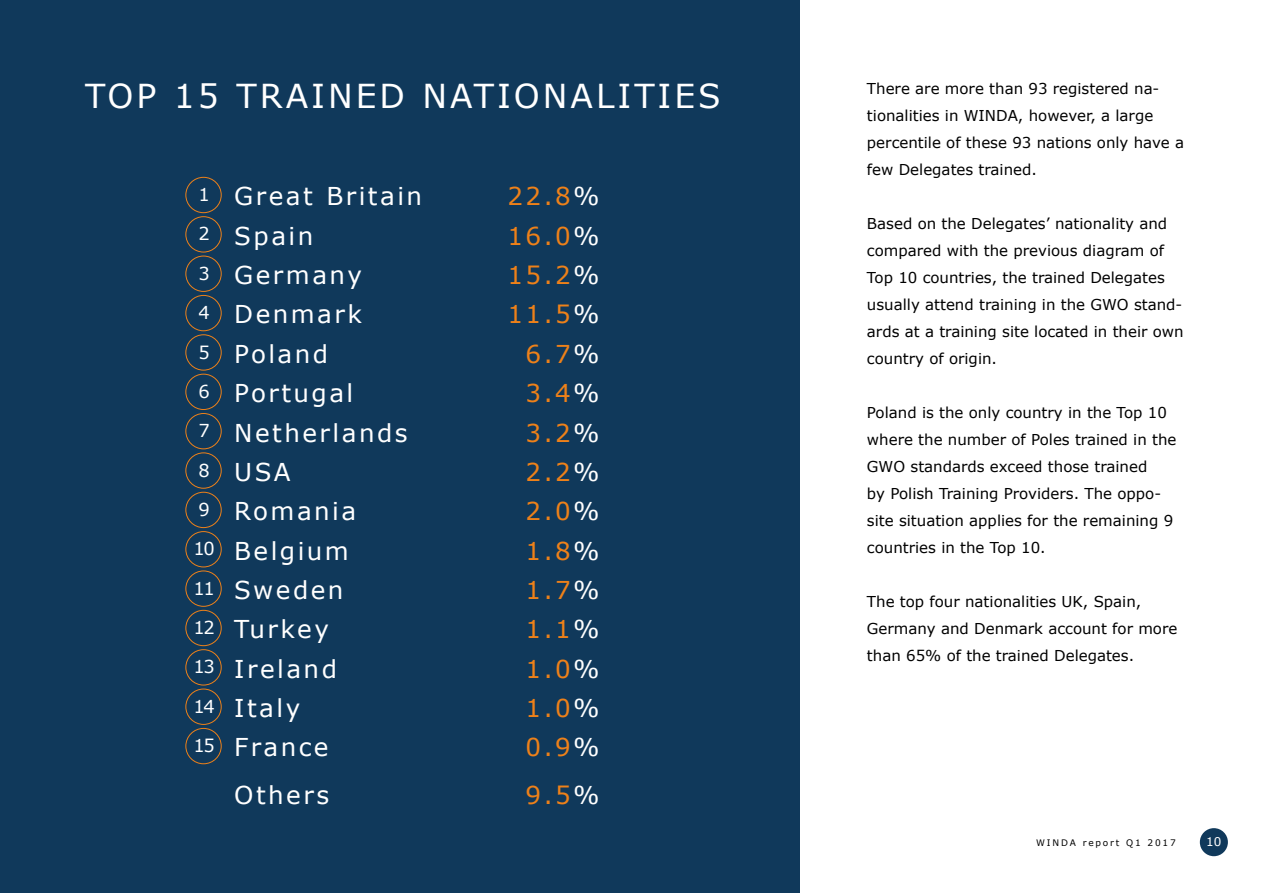
<style>
.page{position:relative;width:1263px;height:893px;background:#fff}
.page>*{position:absolute;margin:0;border:0;box-sizing:border-box;transform-origin:0 0}
.t1{font:33px "Verdana";letter-spacing:.09em;color:#fff}
.t2{font:24.6px "Verdana";letter-spacing:.1em;color:#fff}
.t3{font:24.6px "Verdana";letter-spacing:.1em;color:#ee8119}
.t4{font:17.85px "Verdana";letter-spacing:-.075em;color:#fff}
.t5{font:15px/27px "Verdana";color:#000}
.t6{font:12px "Verdana";color:#fff}
.t7{font:9px "Verdana";letter-spacing:.2em;color:#000}
.s1{color:#fff}
</style>
<div class="page">
<div style="left:1200px;top:828px;width:28px;height:28px;background:#10395b;border-radius:50%"></div>
<div style="left:0;top:0;width:799px;height:893px;background:#10395b"></div>
<div style="left:186px;top:177px;width:35px;height:36px;border:1px solid #ee8119;border-radius:50%"></div>
<div style="left:186px;top:216px;width:35px;height:36px;border:1px solid #ee8119;border-radius:50%"></div>
<div style="left:186px;top:256px;width:35px;height:36px;border:1px solid #ee8119;border-radius:50%"></div>
<div style="left:186px;top:295px;width:35px;height:36px;border:1px solid #ee8119;border-radius:50%"></div>
<div style="left:186px;top:334px;width:35px;height:36px;border:1px solid #ee8119;border-radius:50%"></div>
<div style="left:186px;top:374px;width:35px;height:36px;border:1px solid #ee8119;border-radius:50%"></div>
<div style="left:186px;top:413px;width:35px;height:36px;border:1px solid #ee8119;border-radius:50%"></div>
<div style="left:186px;top:453px;width:35px;height:35px;border:1px solid #ee8119;border-radius:50%"></div>
<div style="left:186px;top:492px;width:35px;height:36px;border:1px solid #ee8119;border-radius:50%"></div>
<div style="left:186px;top:531px;width:35px;height:36px;border:1px solid #ee8119;border-radius:50%"></div>
<div style="left:186px;top:571px;width:35px;height:36px;border:1px solid #ee8119;border-radius:50%"></div>
<div style="left:186px;top:610px;width:35px;height:36px;border:1px solid #ee8119;border-radius:50%"></div>
<div style="left:186px;top:649px;width:35px;height:36px;border:1px solid #ee8119;border-radius:50%"></div>
<div style="left:186px;top:689px;width:35px;height:36px;border:1px solid #ee8119;border-radius:50%"></div>
<div style="left:186px;top:728px;width:35px;height:36px;border:1px solid #ee8119;border-radius:50%"></div>
<h1 class="t1" style="left:85px;top:73px;width:637px">TOP 15 TRAINED NATIONALITIES</h1>
<p class="t4" style="left:198px;top:182px;width:13px">1</p>
<p class="t4" style="left:198px;top:222px;width:13px">2</p>
<p class="t4" style="left:198px;top:261px;width:13px">3</p>
<p class="t4" style="left:198px;top:300px;width:13px">4</p>
<p class="t4" style="left:198px;top:340px;width:13px">5</p>
<p class="t4" style="left:198px;top:379px;width:13px">6</p>
<p class="t4" style="left:198px;top:418px;width:13px">7</p>
<p class="t4" style="left:198px;top:458px;width:13px">8</p>
<p class="t4" style="left:198px;top:497px;width:13px">9</p>
<p class="t4" style="left:193px;top:537px;width:23px">10</p>
<p class="t4" style="left:193px;top:576px;width:23px">11</p>
<p class="t4" style="left:193px;top:615px;width:23px">12</p>
<p class="t4" style="left:193px;top:655px;width:23px">13</p>
<p class="t4" style="left:193px;top:694px;width:23px">14</p>
<p class="t4" style="left:193px;top:733px;width:23px">15</p>
<h2 class="t2" style="left:234px;top:179px;width:189px">Great Britain</h2>
<h2 class="t3" style="left:507px;top:179px;width:94px">22.8<span class="s1">%</span></h2>
<h2 class="t2" style="left:234px;top:219px;width:81px">Spain</h2>
<h2 class="t3" style="left:507px;top:219px;width:94px">16.0<span class="s1">%</span></h2>
<h2 class="t2" style="left:234px;top:258px;width:129px">Germany</h2>
<h2 class="t3" style="left:507px;top:258px;width:94px">15.2<span class="s1">%</span></h2>
<h2 class="t2" style="left:234px;top:298px;width:129px">Denmark</h2>
<h2 class="t3" style="left:507px;top:298px;width:94px">11.5<span class="s1">%</span></h2>
<h2 class="t2" style="left:234px;top:337px;width:95px">Poland</h2>
<h2 class="t3" style="left:526px;top:337px;width:76px">6.7<span class="s1">%</span></h2>
<h2 class="t2" style="left:234px;top:376px;width:120px">Portugal</h2>
<h2 class="t3" style="left:526px;top:376px;width:76px">3.4<span class="s1">%</span></h2>
<h2 class="t2" style="left:234px;top:416px;width:175px">Netherlands</h2>
<h2 class="t3" style="left:526px;top:416px;width:76px">3.2<span class="s1">%</span></h2>
<h2 class="t2" style="left:234px;top:455px;width:58px">USA</h2>
<h2 class="t3" style="left:526px;top:455px;width:76px">2.2<span class="s1">%</span></h2>
<h2 class="t2" style="left:234px;top:494px;width:124px">Romania</h2>
<h2 class="t3" style="left:526px;top:494px;width:76px">2.0<span class="s1">%</span></h2>
<h2 class="t2" style="left:234px;top:534px;width:116px">Belgium</h2>
<h2 class="t3" style="left:526px;top:534px;width:76px">1.8<span class="s1">%</span></h2>
<h2 class="t2" style="left:234px;top:573px;width:111px">Sweden</h2>
<h2 class="t3" style="left:526px;top:573px;width:76px">1.7<span class="s1">%</span></h2>
<h2 class="t2" style="left:234px;top:612px;width:96px">Turkey</h2>
<h2 class="t3" style="left:526px;top:612px;width:76px">1.1<span class="s1">%</span></h2>
<h2 class="t2" style="left:234px;top:652px;width:104px">Ireland</h2>
<h2 class="t3" style="left:526px;top:652px;width:76px">1.0<span class="s1">%</span></h2>
<h2 class="t2" style="left:234px;top:691px;width:67px">Italy</h2>
<h2 class="t3" style="left:526px;top:691px;width:76px">1.0<span class="s1">%</span></h2>
<h2 class="t2" style="left:234px;top:731px;width:96px">France</h2>
<h2 class="t3" style="left:526px;top:731px;width:76px">0.9<span class="s1">%</span></h2>
<h2 class="t2" style="left:234px;top:779px;width:96px">Others</h2>
<h2 class="t3" style="left:526px;top:779px;width:76px">9.5<span class="s1">%</span></h2>
<p class="t5" style="left:867px;top:75px;width:319px">There are more than 93 registered na&shy;tionalities in WINDA, however, a large percentile of these 93 nations only have a few Delegates trained.</p>
<p class="t5" style="left:867px;top:210px;width:318px">Based on the Delegates’ nationality and compared with the previous diagram of Top 10 countries, the trained Delegates usually attend training in the GWO stand&shy;ards at a training site located in their own country of origin.</p>
<p class="t5" style="left:867px;top:399px;width:311px">Poland is the only country in the Top 10 where the number of Poles trained in the GWO standards exceed those trained<br>by Polish Training Providers. The oppo&shy;site situation applies for the remaining 9 countries in the Top 10.</p>
<p class="t5" style="left:867px;top:588px;width:312px">The top four nationalities UK, Spain,<br>Germany and Denmark account for more than 65% of the trained Delegates.</p>
<p class="t7" style="left:1036px;top:837px;width:141px">WINDA report Q1 2017</p>
<p class="t6" style="left:1206px;top:834px;width:17px">10</p>
</div>
